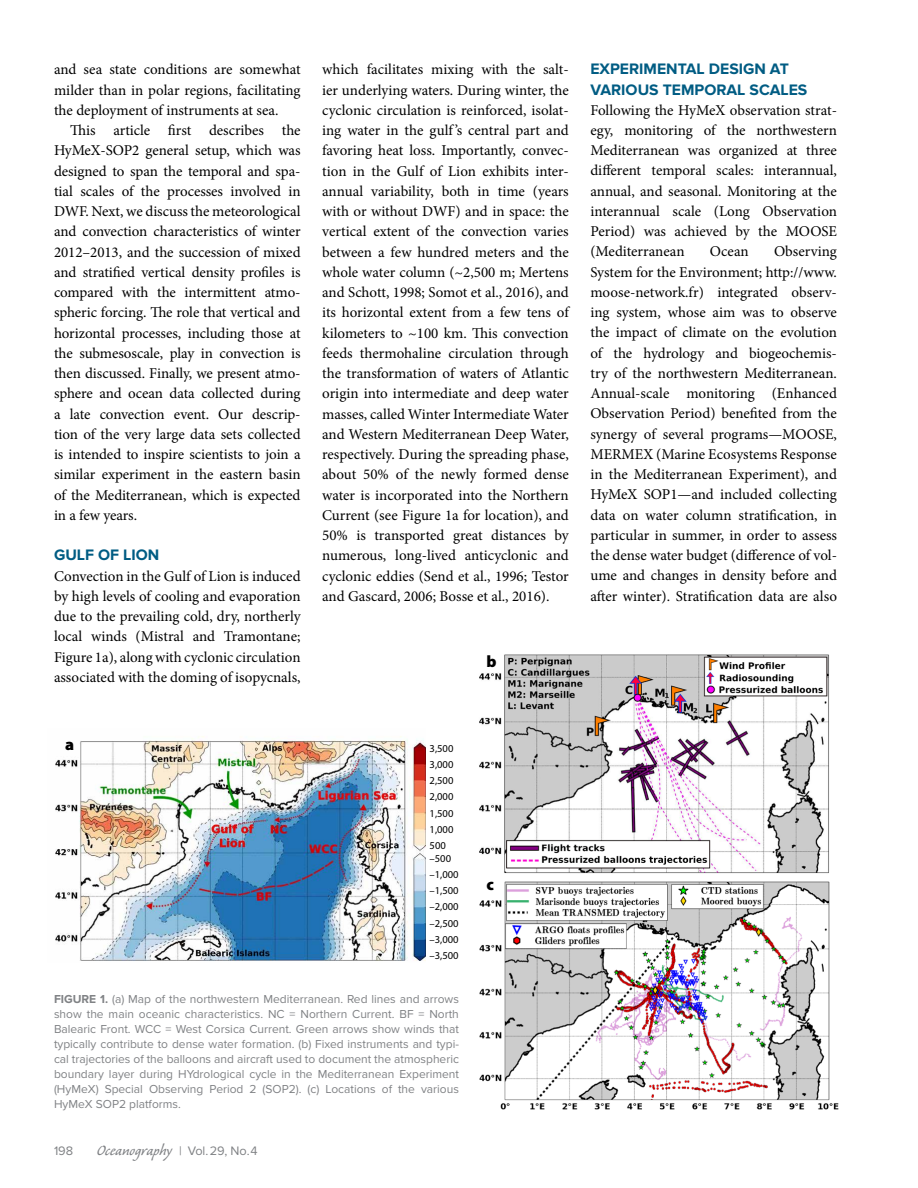
<style>
.page{position:relative;width:918px;height:1188px;background:#fff}
.page>*{position:absolute;margin:0;border:0;box-sizing:border-box;transform-origin:0 0}
.t1{font:18.75px "Caliban";color:#808285}
.t2{font:900 16.5px "Myriad Pro";color:#000}
.t3{font:700 15.75px/20.2px "Proxima Nova";color:#005c83}
.t4{font:15px/20.2px "Minion Pro";color:#000;text-align:justify}
.t5{font:12.75px "Proxima Nova";color:#808285}
.t6{font:12px/15px "Proxima Nova";color:#808285;text-align:justify}
.t7{font:10.5px/16.2px "Myriad Pro";color:#000;text-align:justify}
.s1{font-weight:700}
.s2{font-family:"Proxima Nova";font-size:12.75px}
</style>
<div class="page">
<img style="left:55px;top:736px;width:371px;height:225px">
<img style="left:479px;top:654px;width:360px;height:456px">
<p class="t4" style="left:54px;top:59px;width:248px">and sea state conditions are somewhat milder than in polar regions, facilitating the deployment of instruments at sea.</p>
<p class="t4" style="left:54px;top:120px;width:248px;text-indent:16px">This article first describes the HyMeX-SOP2 general setup, which was designed to span the temporal and spa&shy;tial scales of the processes involved in DWF. Next, we discuss the meteorological and convection characteristics of winter 2012–2013, and the succession of mixed and stratified vertical density profiles is compared with the intermittent atmo&shy;spheric forcing. The role that vertical and horizontal processes, including those at the submesoscale, play in convection is then discussed. Finally, we present atmo&shy;sphere and ocean data collected during a late convection event. Our descrip&shy;tion of the very large data sets collected is intended to inspire scientists to join a similar experiment in the eastern basin of the Mediterranean, which is expected in a few years.</p>
<p class="t3" style="left:54px;top:545px;width:107px">GULF OF LION</p>
<p class="t4" style="left:54px;top:566px;width:248px">Convection in the Gulf of Lion is induced by high levels of cooling and evaporation due to the prevailing cold, dry, northerly local winds (Mistral and Tramontane; Figure 1a), along with cyclonic circulation associated with the doming of isopycnals,</p>
<p class="t4" style="left:322px;top:59px;width:248px">which facilitates mixing with the salt&shy;ier underlying waters. During winter, the cyclonic circulation is reinforced, isolat&shy;ing water in the gulf ’s central part and favoring heat loss. Importantly, convec&shy;tion in the Gulf of Lion exhibits inter&shy;annual variability, both in time (years with or without DWF) and in space: the vertical extent of the convection varies between a few hundred meters and the whole water column (~2,500 m; Mertens and Schott, 1998; Somot et al., 2016), and its horizontal extent from a few tens of kilometers to ~100 km. This convection feeds thermohaline circulation through the transformation of waters of Atlantic origin into intermediate and deep water masses, called Winter Intermediate Water and Western Mediterranean Deep Water, respectively. During the spreading phase, about 50% of the newly formed dense water is incorporated into the Northern Current (see Figure 1a for location), and 50% is transported great distances by numerous, long-lived anticyclonic and cyclonic eddies (Send et al., 1996; Testor and Gascard, 2006; Bosse et al., 2016).</p>
<p class="t3" style="left:590px;top:59px;width:218px">EXPERIMENTAL DESIGN AT<br>VARIOUS TEMPORAL SCALES</p>
<p class="t4" style="left:590px;top:100px;width:248px">Following the HyMeX observation strat&shy;egy, monitoring of the northwestern Mediterranean was organized at three different temporal scales: interannual, annual, and seasonal. Monitoring at the interannual scale (Long Observation Period) was achieved by the MOOSE (Mediterranean</p>
<p class="t4" style="left:590px;top:242px;width:248px;text-indent:184px">Observing System for the Environment; http://www. moose-network.fr) integrated observ&shy;ing system, whose aim was to observe the impact of climate on the evolution of the hydrology and biogeochemis&shy;try of the northwestern Mediterranean.<br>Annual-scale monitoring (Enhanced Observation Period) benefited from the synergy of several programs—MOOSE, MERMEX (Marine Ecosystems Response in the Mediterranean Experiment), and HyMeX SOP1—and included collecting data on water column stratification, in particular in summer, in order to assess the dense water budget (difference of vol&shy;ume and changes in density before and after winter). Stratification data are also</p>
<p class="t4" style="left:710px;top:242px;width:40px">Ocean</p>
<p class="t2" style="left:486px;top:650px;width:12px">b</p>
<p class="t2" style="left:65px;top:733px;width:11px">a</p>
<p class="t7" style="left:430px;top:740px;width:25px">3,500<br>3,000<br>2,500<br>2,000<br>1,500<br>1,000<br>500</p>
<p class="t7" style="left:430px;top:850px;width:31px;text-align:left">–500 –1,000 –1,500 –2,000 –2,500 –3,000 –3,500</p>
<p class="t6" style="left:54px;top:991px;width:407px"><span class="s1">FIGURE 1.</span> (a) Map of the northwestern Mediterranean. Red lines and arrows show the main oceanic characteristics. NC = Northern Current. BF = North Balearic Front. WCC = West Corsica Current. Green arrows show winds that typically contribute to dense water formation. (b) Fixed instruments and typi&shy;cal trajectories of the balloons and aircraft used to document the atmospheric boundary layer during HYdrological cycle in the Mediterranean Experiment (HyMeX) Special Observing Period 2 (SOP2). (c) Locations of the various HyMeX SOP2 platforms.</p>
<p class="t5" style="left:54px;top:1143px;width:21px">198</p>
<p class="t1" style="left:97px;top:1141px;width:162px">Oceanography <span class="s2">| Vol.29, No.4</span></p>
<p class="t2" style="left:486px;top:874px;width:9px">c</p>
</div>
